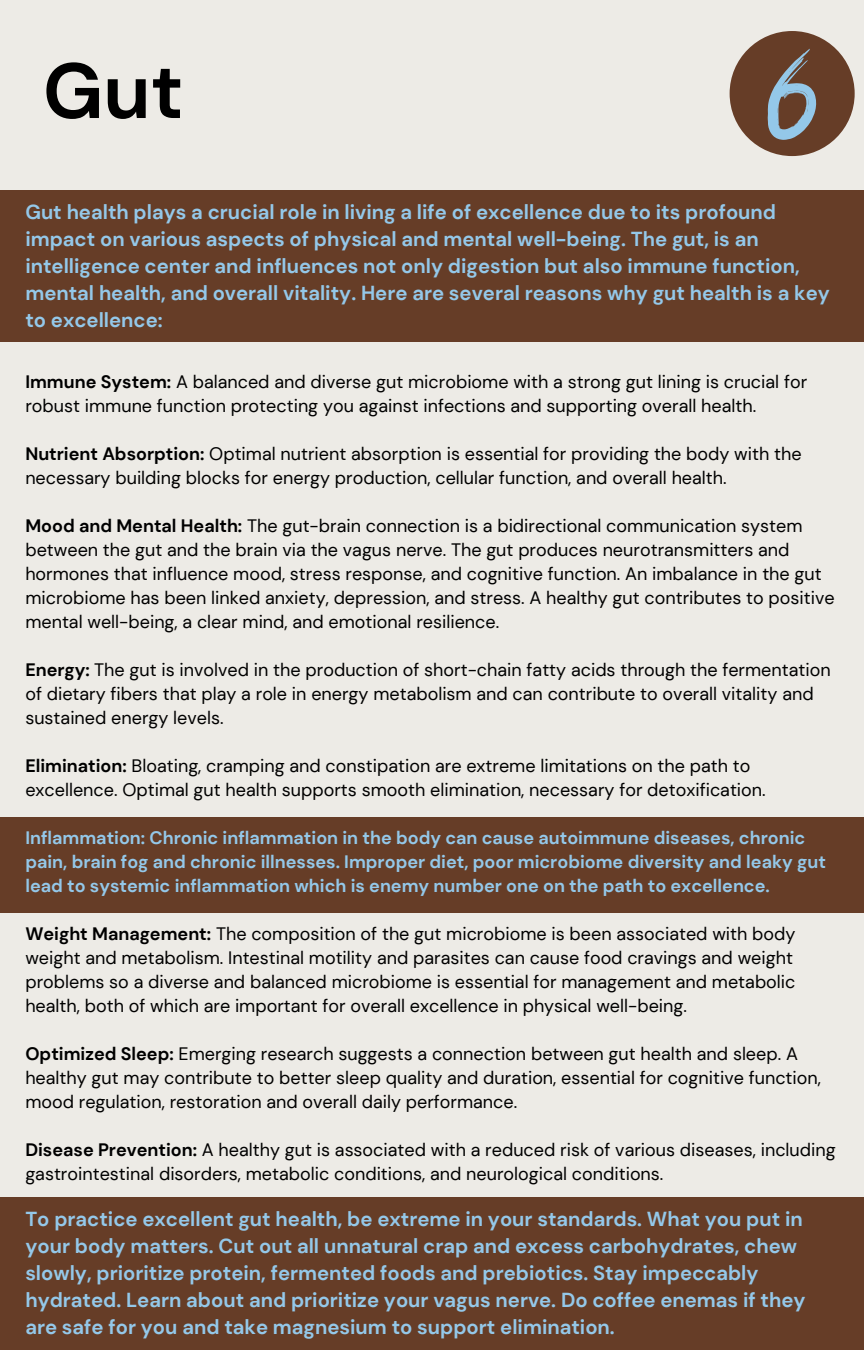
<style>
.page{position:relative;width:864px;height:1350px;background:#edebe6}
.page>*{position:absolute;margin:0;border:0;box-sizing:border-box;transform-origin:0 0}
.t1{font:700 78.08px "DM Sans";color:#000}
.t2{font:700 20.25px/27px "DM Sans";color:#94c8e9}
.t3{font:18px/24.1px "DM Sans";color:#000}
.t4{font:700 18px/24.1px "DM Sans";color:#94c8e9}
.s1{font-weight:700}
</style>
<div class="page">
<div style="left:730px;top:31px;width:125px;height:125px;background:#663d27;border-radius:50%"></div>
<svg style="left:768px;top:49px;width:49px;height:91px"></svg>
<div style="left:0;top:190px;width:864px;height:151px;background:#663d27"></div>
<div style="left:0;top:817px;width:864px;height:95px;background:#663d27"></div>
<div style="left:0;top:1197px;width:864px;height:153px;background:#663d27"></div>
<p class="t1" style="left:43px;top:41px;width:142px">Gut</p>
<p class="t2" style="left:25px;top:198px;width:806px">Gut health plays a crucial role in living a life of excellence due to its profound impact on various aspects of physical and mental well-being. The gut, is an intelligence center and influences not only digestion but also immune function, mental health, and overall vitality. Here are several reasons why gut health is a key to excellence:</p>
<p class="t3" style="left:25px;top:370px;width:783px"><span class="s1">Immune System:</span> A balanced and diverse gut microbiome with a strong gut lining is crucial for robust immune function protecting you against infections and supporting overall health.</p>
<p class="t3" style="left:25px;top:442px;width:778px"><span class="s1">Nutrient Absorption:</span> Optimal nutrient absorption is essential for providing the body with the necessary building blocks for energy production, cellular function, and overall health.</p>
<p class="t3" style="left:25px;top:514px;width:811px"><span class="s1">Mood and Mental Health:</span> The gut-brain connection is a bidirectional communication system between the gut and the brain via the vagus nerve. The gut produces neurotransmitters and hormones that influence mood, stress response, and cognitive function. An imbalance in the gut microbiome has been linked anxiety, depression, and stress. A healthy gut contributes to positive mental well-being, a clear mind, and emotional resilience.</p>
<p class="t3" style="left:25px;top:658px;width:807px"><span class="s1">Energy:</span> The gut is involved in the production of short-chain fatty acids through the fermentation of dietary fibers that play a role in energy metabolism and can contribute to overall vitality and sustained energy levels.</p>
<p class="t3" style="left:25px;top:754px;width:742px"><span class="s1">Elimination:</span> Bloating, cramping and constipation are extreme limitations on the path to excellence. Optimal gut health supports smooth elimination, necessary for detoxification.</p>
<p class="t4" style="left:25px;top:826px;width:802px">Inflammation: Chronic inflammation in the body can cause autoimmune diseases, chronic pain, brain fog and chronic illnesses. Improper diet, poor microbiome diversity and leaky gut lead to systemic inflammation which is enemy number one on the path to excellence.</p>
<p class="t3" style="left:25px;top:922px;width:772px"><span class="s1">Weight Management:</span> The composition of the gut microbiome is been associated with body weight and metabolism. Intestinal motility and parasites can cause food cravings and weight problems so a diverse and balanced microbiome is essential for management and metabolic health, both of which are important for overall excellence in physical well-being.</p>
<p class="t3" style="left:25px;top:1042px;width:797px"><span class="s1">Optimized Sleep:</span> Emerging research suggests a connection between gut health and sleep. A healthy gut may contribute to better sleep quality and duration, essential for cognitive function, mood regulation, restoration and overall daily performance.</p>
<p class="t3" style="left:25px;top:1138px;width:812px"><span class="s1">Disease Prevention:</span> A healthy gut is associated with a reduced risk of various diseases, including gastrointestinal disorders, metabolic conditions, and neurological conditions.</p>
<p class="t2" style="left:25px;top:1206px;width:782px">To practice excellent gut health, be extreme in your standards. What you put in your body matters. Cut out all unnatural crap and excess carbohydrates, chew slowly, prioritize protein, fermented foods and prebiotics. Stay impeccably hydrated. Learn about and prioritize your vagus nerve. Do coffee enemas if they are safe for you and take magnesium to support elimination.</p>
</div>
